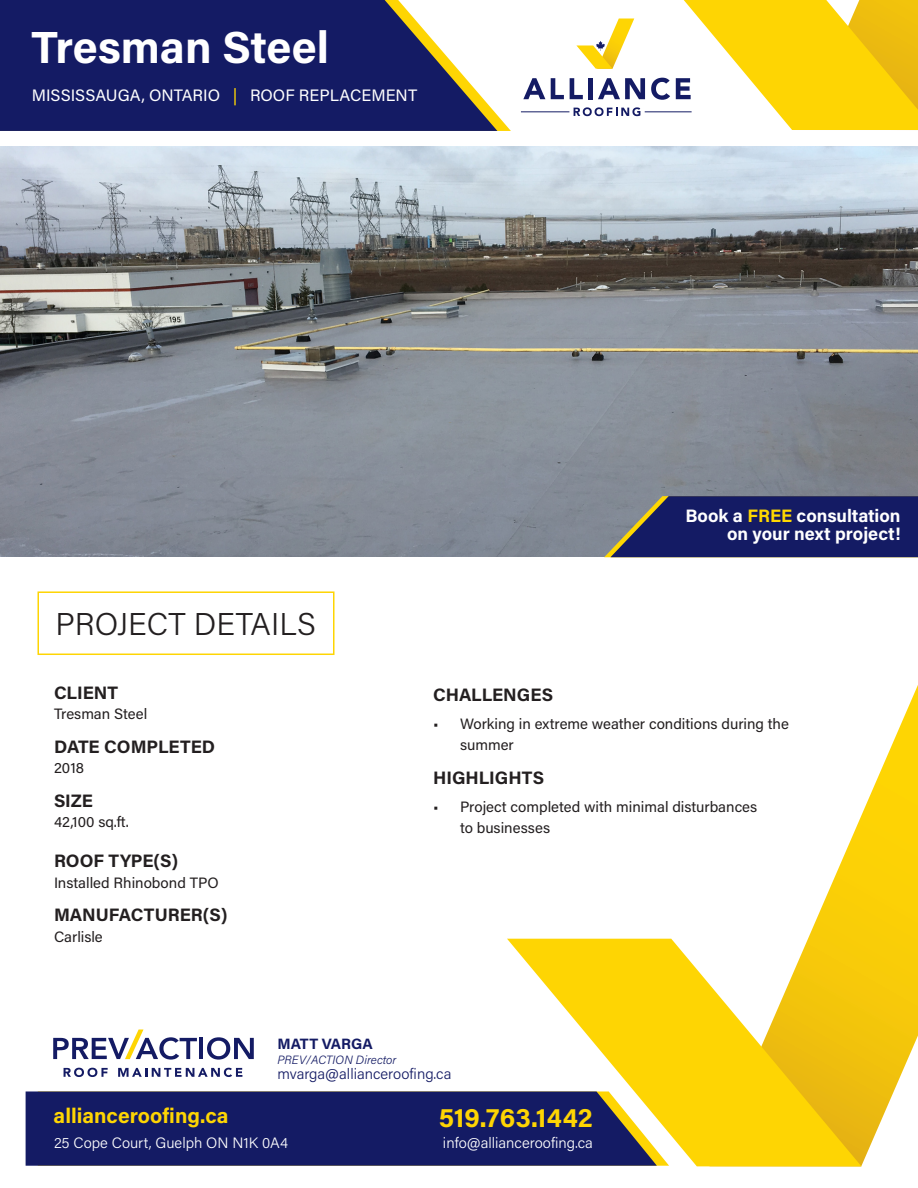
<style>
.page{position:relative;width:918px;height:1188px;background:#fff}
.page>*{position:absolute;margin:0;border:0;box-sizing:border-box;transform-origin:0 0}
.t1{font:700 45px "Acumin Pro";letter-spacing:-.005em;color:#fff}
.t2{font:300 31.5px "Acumin Pro";color:#231f20}
.t3{font:700 27px "Acumin Pro";letter-spacing:.005em;color:#fed503}
.t4{font:700 21px "Acumin Pro";color:#fed503}
.t5{font:700 18px "Acumin Pro";color:#231f20}
.t6{font:700 18px "Acumin Pro";color:#fff}
.t7{font:16.5px "Acumin Pro";color:#fff}
.t8{font:15px/21px "Acumin Pro";color:#231f20}
.t9{font:300 15px "Acumin Pro";color:#fff}
.t10{font:300 15px "Acumin Pro";color:#141b64}
.t11{font:700 15px "Acumin Pro";color:#141b64}
.t12{font:italic 300 12px "Acumin Pro";letter-spacing:.005em;color:#141b64}
.s1{color:#fed503}
.s2{color:#ffd801}
</style>
<div class="page">
<svg style="left:0;top:0;width:497px;height:131px;background:#2e336f"></svg>
<svg style="left:523px;top:78px;width:22px;height:21px"></svg>
<svg style="left:551px;top:78px;width:13px;height:21px"></svg>
<svg style="left:570px;top:78px;width:13px;height:21px"></svg>
<div style="left:588px;top:78px;width:5px;height:21px;background:#141b64"></div>
<svg style="left:598px;top:78px;width:47px;height:21px"></svg>
<svg style="left:651px;top:0;width:267px;height:130px"></svg>
<svg style="left:574px;top:107px;width:66px;height:9px"></svg>
<hr style="left:521px;top:111px;width:48px;height:1px;background:#141b64">
<hr style="left:645px;top:111px;width:47px;height:1px;background:#141b64">
<svg style="left:576px;top:19px;width:58px;height:50px"></svg>
<svg style="left:808px;top:685px;width:110px;height:480px"></svg>
<svg style="left:507px;top:939px;width:355px;height:227px;fill:#fed503"></svg>
<svg style="left:26px;top:1091px;width:631px;height:75px;background:#212665"></svg>
<svg style="left:53px;top:1030px;width:144px;height:30px"></svg>
<hr style="left:200px;top:1038px;width:3px;height:21px;background:#141b64">
<svg style="left:207px;top:1037px;width:47px;height:23px"></svg>
<svg style="left:64px;top:1068px;width:44px;height:9px"></svg>
<svg style="left:118px;top:1068px;width:124px;height:9px"></svg>
<img style="left:0;top:146px;width:918px;height:411px">
<svg style="left:604px;top:496px;width:314px;height:61px;background:#232966"></svg>
<div style="left:38px;top:591px;width:296px;height:64px;border:2px solid #fed503"></div>
<p class="t1" style="left:32px;top:16px;width:299px">Tresman Steel</p>
<p class="t7" style="left:32px;top:83px;width:387px">MISSISSAUGA, ONTARIO <span class="s1">|</span> ROOF REPLACEMENT</p>
<p class="t2" style="left:56px;top:602px;width:262px">PROJECT DETAILS</p>
<p class="t5" style="left:54px;top:680px;width:66px">CLIENT</p>
<p class="t8" style="left:54px;top:703px;width:95px">Tresman Steel</p>
<p class="t5" style="left:54px;top:734px;width:163px">DATE COMPLETED</p>
<p class="t8" style="left:54px;top:757px;width:32px">2018</p>
<p class="t5" style="left:54px;top:788px;width:41px">SIZE</p>
<p class="t8" style="left:54px;top:811px;width:76px">42,100 sq.ft.</p>
<p class="t5" style="left:54px;top:849px;width:126px">ROOF TYPE(S)</p>
<p class="t8" style="left:54px;top:871px;width:166px">Installed Rhinobond TPO</p>
<p class="t5" style="left:54px;top:903px;width:175px">MANUFACTURER(S)</p>
<p class="t8" style="left:54px;top:925px;width:50px">Carlisle</p>
<p class="t6" style="left:685px;top:503px;width:217px">Book a <span class="s2">FREE</span> consultation</p>
<p class="t6" style="left:727px;top:521px;width:175px">on your next project!</p>
<p class="t5" style="left:433px;top:682px;width:122px">CHALLENGES</p>
<p class="t8" style="left:460px;top:712px;width:330px;text-indent:-27px">• Working in extreme weather conditions during the summer</p>
<p class="t5" style="left:433px;top:765px;width:113px">HIGHLIGHTS</p>
<p class="t8" style="left:460px;top:796px;width:299px;text-indent:-27px">• Project completed with minimal disturbances to businesses</p>
<p class="t11" style="left:277px;top:1033px;width:97px">MATT VARGA</p>
<p class="t12" style="left:277px;top:1051px;width:121px">PREV/ACTION Director</p>
<p class="t10" style="left:277px;top:1063px;width:176px">mvarga@allianceroofing.ca</p>
<h3 class="t4" style="left:54px;top:1101px;width:176px">allianceroofing.ca</h3>
<p class="t9" style="left:54px;top:1132px;width:235px">25 Cope Court, Guelph ON N1K 0A4</p>
<h3 class="t3" style="left:439px;top:1099px;width:156px">519.763.1442</h3>
<p class="t9" style="left:443px;top:1133px;width:151px">info@allianceroofing.ca</p>
</div>
